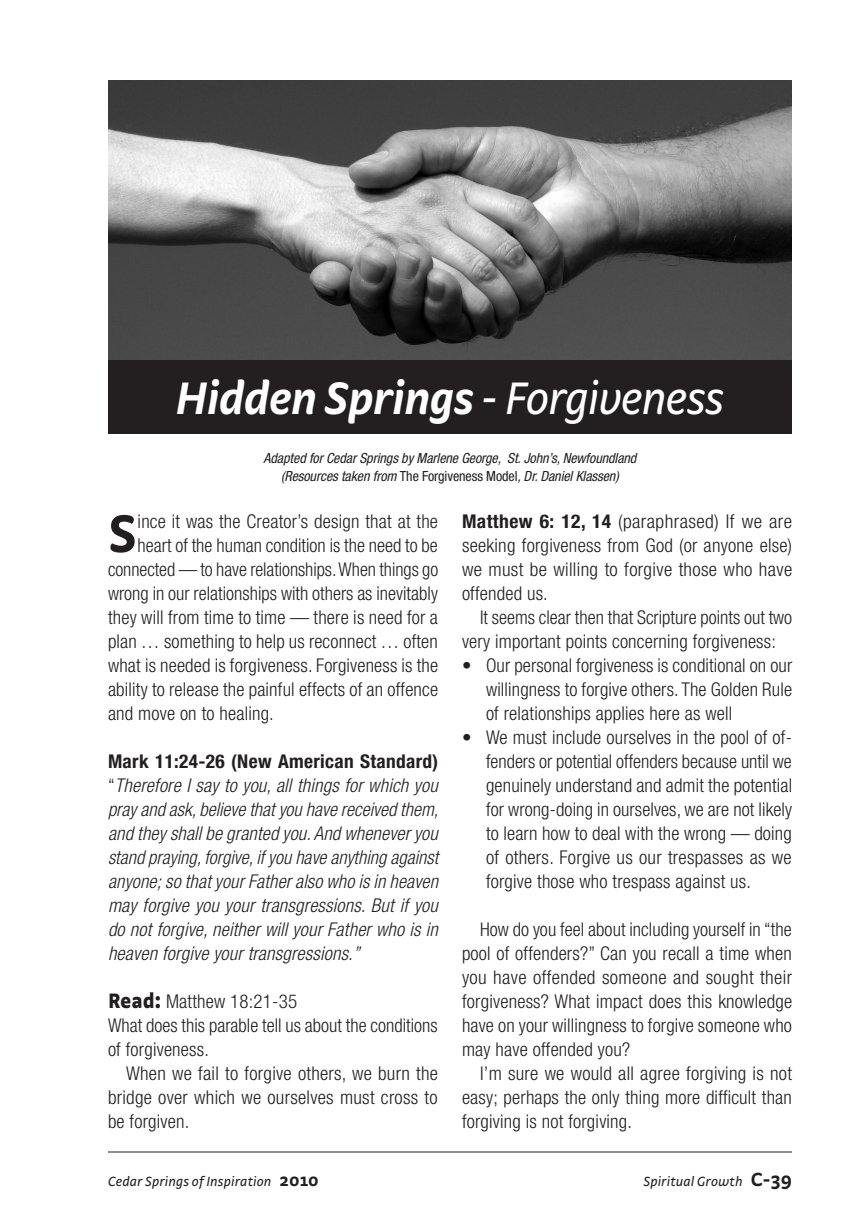
<style>
.page{position:relative;width:864px;height:1224px;background:#fff}
.page>*{position:absolute;margin:0;border:0;box-sizing:border-box;transform-origin:0 0}
.t1{font:700 55.6px "Strada";color:#231f20}
.t2{font:italic 700 48px "Strada";letter-spacing:-.02em;color:#fff}
.t3{font:300 condensed 19px/24px "Helvetica Neue";letter-spacing:.01em;color:#231f20;text-align:justify}
.t4{font:italic 300 condensed 19px/24px "Helvetica Neue";letter-spacing:.01em;color:#231f20;text-align:justify}
.t5{font:italic condensed 14px/18px "Helvetica Neue";letter-spacing:-.005em;color:#231f20;text-align:center}
.t6{font:italic 14px "Strada";letter-spacing:.01em;color:#231f20}
.s1{font-weight:400}
.s2{font-style:normal}
.s3{font-weight:700;font-style:normal}
.s4{font-family:"Strada";font-weight:900;font-stretch:normal;font-size:22px}
.s5{font-weight:700}
.s6{font-weight:700;font-style:normal;font-size:18px}
.s7{font-weight:700;font-style:normal;font-size:20px}
</style>
<div class="page">
<hr style="left:108px;top:1152px;width:684px;height:1px;background:#231f20">
<img style="left:108px;top:80px;width:684px;height:280px">
<div style="left:108px;top:360px;width:684px;height:73px;background:#231f20"></div>
<h2 class="t2" style="left:176px;top:369px;width:550px">Hidden Springs <span class="s1">- Forgiveness</span></h2>
<p class="t5" style="left:264px;top:449px;width:374px">Adapted for Cedar Springs by Marlene George, St. John’s, Newfoundland (Resources taken from <span class="s2">The Forgiveness Model</span>, Dr. Daniel Klassen)</p>
<h1 class="t1" style="left:108px;top:500px;width:31px">S</h1>
<p class="t3" style="left:138px;top:509px;width:302px">ince it was the Creator’s design that at the</p>
<p class="t3" style="left:138px;top:533px;width:302px">heart of the human condition is the need to be</p>
<p class="t3" style="left:108px;top:557px;width:332px">connected — to have relationships. When things go</p>
<p class="t3" style="left:108px;top:581px;width:331px">wrong in our relationships with others as inevitably</p>
<p class="t3" style="left:108px;top:605px;width:332px">they will from time to time — there is need for a</p>
<p class="t3" style="left:108px;top:629px;width:331px">plan … something to help us reconnect … often</p>
<p class="t3" style="left:108px;top:653px;width:332px">what is needed is forgiveness. Forgiveness is the</p>
<p class="t3" style="left:108px;top:677px;width:332px">ability to release the painful effects of an offence</p>
<p class="t3" style="left:108px;top:701px;width:167px">and move on to healing.</p>
<p class="t4" style="left:108px;top:749px;width:332px"><span class="s3">Mark 11:24-26 (New American Standard) </span><span class="s2">“</span>Therefore I say to you, all things for which you pray and ask, believe that you have received them, and they shall be granted you. And whenever you stand praying, forgive, if you have anything against anyone; so that your Father also who is in heaven may forgive you your transgressions. But if you do not forgive, neither will your Father who is in heaven forgive your transgressions.”</p>
<p class="t3" style="left:108px;top:989px;width:331px;text-align:left"><span class="s4">Read:</span> Matthew 18:21-35<br>What does this parable tell us about the conditions of forgiveness.</p>
<p class="t3" style="left:108px;top:1061px;width:331px;text-indent:18px">When we fail to forgive others, we burn the bridge over which we ourselves must cross to be forgiven.</p>
<p class="t3" style="left:462px;top:509px;width:332px"><span class="s5">Matthew 6: 12, 14</span> (paraphrased) If we are seeking forgiveness from God (or anyone else) we must be willing to forgive those who have offended us.</p>
<p class="t3" style="left:462px;top:605px;width:332px;text-indent:18px">It seems clear then that Scripture points out two very important points concerning forgiveness:</p>
<p class="t3" style="left:486px;top:653px;width:308px;text-indent:-24px">• Our personal forgiveness is conditional on our willingness to forgive others. The Golden Rule of relationships applies here as well</p>
<p class="t3" style="left:486px;top:725px;width:308px;text-indent:-24px">• We must include ourselves in the pool of of&shy;fenders or potential offenders because until we genuinely understand and admit the potential for wrong-doing in ourselves, we are not likely to learn how to deal with the wrong — doing of others. Forgive us our trespasses as we forgive those who trespass against us.</p>
<p class="t3" style="left:462px;top:917px;width:332px;text-indent:18px">How do you feel about including yourself in “the pool of offenders?” Can you recall a time when you have offended someone and sought their forgiveness? What impact does this knowledge have on your willingness to forgive someone who may have offended you?</p>
<p class="t3" style="left:462px;top:1061px;width:332px;text-indent:18px">I’m sure we would all agree forgiving is not easy; perhaps the only thing more difficult than forgiving is not forgiving.</p>
<p class="t6" style="left:108px;top:1173px;width:212px">Cedar Springs of Inspiration <span class="s6">2010</span></p>
<p class="t6" style="left:643px;top:1173px;width:150px">Spiritual Growth <span class="s7">C-39</span></p>
</div>
